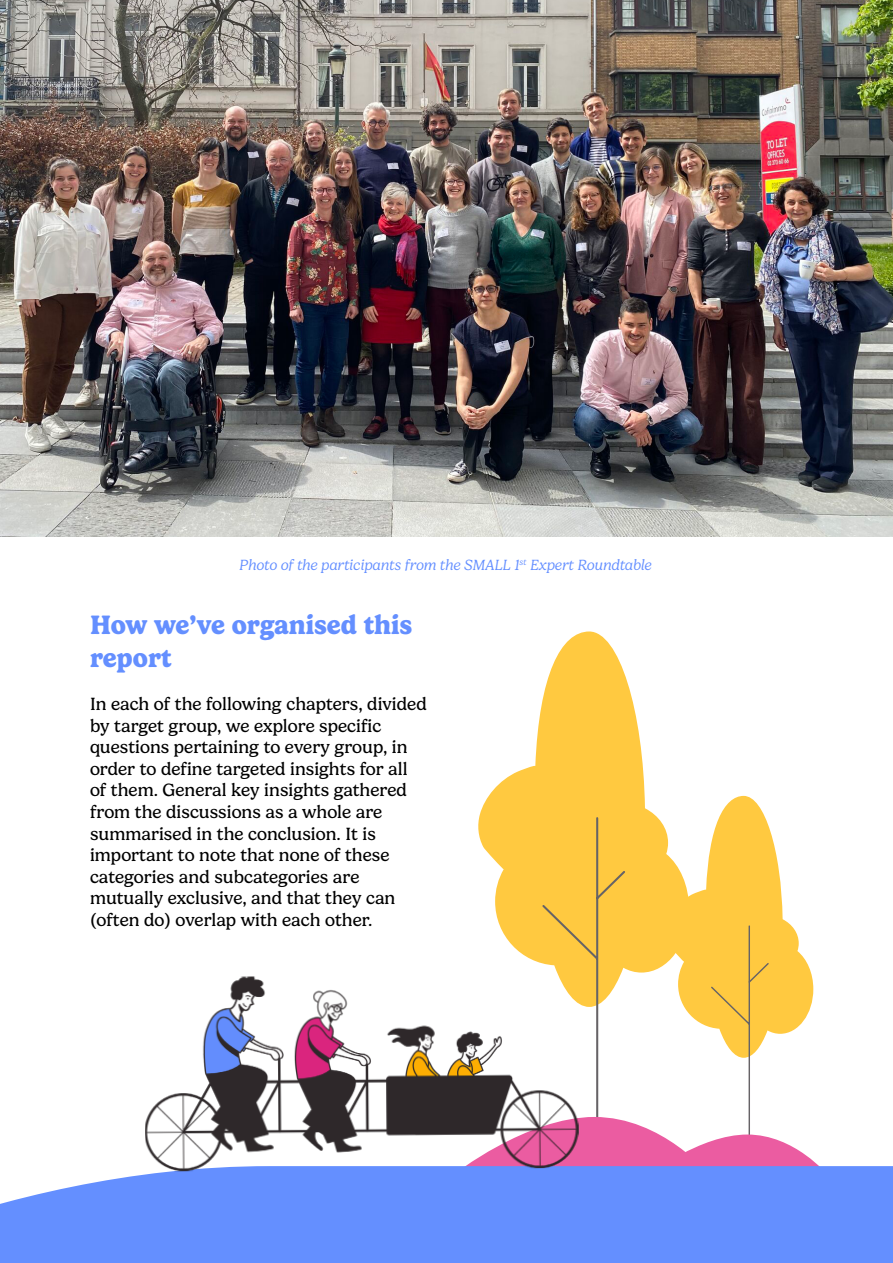
<style>
.page{position:relative;width:893px;height:1263px;background:#fff}
.page>*{position:absolute;margin:0;border:0;box-sizing:border-box;transform-origin:0 0}
.t1{font:700 27px/32.4px "Gelica";letter-spacing:-.005em;color:#648fff}
.t2{font:18px/21.6px "Gelica";color:#000}
.t3{font:italic 300 15px "Gelica";color:#648fff}
</style>
<div class="page">
<img style="left:0;top:0;width:893px;height:537px">
<svg style="left:488px;top:631px;width:157px;height:165px;fill:#ffc940"></svg>
<svg style="left:478px;top:796px;width:341px;height:370px"></svg>
<div style="left:0;top:1166px;width:893px;height:97px;background:#648fff"></div>
<img style="left:144px;top:974px;width:435px;height:197px">
<p class="t3" style="left:239px;top:557px;width:414px">Photo of the participants from the SMALL 1<sup>st</sup> Expert Roundtable</p>
<h1 class="t1" style="left:90px;top:609px;width:324px">How we’ve organised this report</h1>
<p class="t2" style="left:90px;top:693px;width:338px">In each of the following chapters, divided by target group, we explore specific questions pertaining to every group, in order to define targeted insights for all of them. General key insights gathered from the discussions as a whole are summarised in the conclusion. It is important to note that none of these categories and subcategories are mutually exclusive, and that they can (often do) overlap with each other.</p>
</div>
